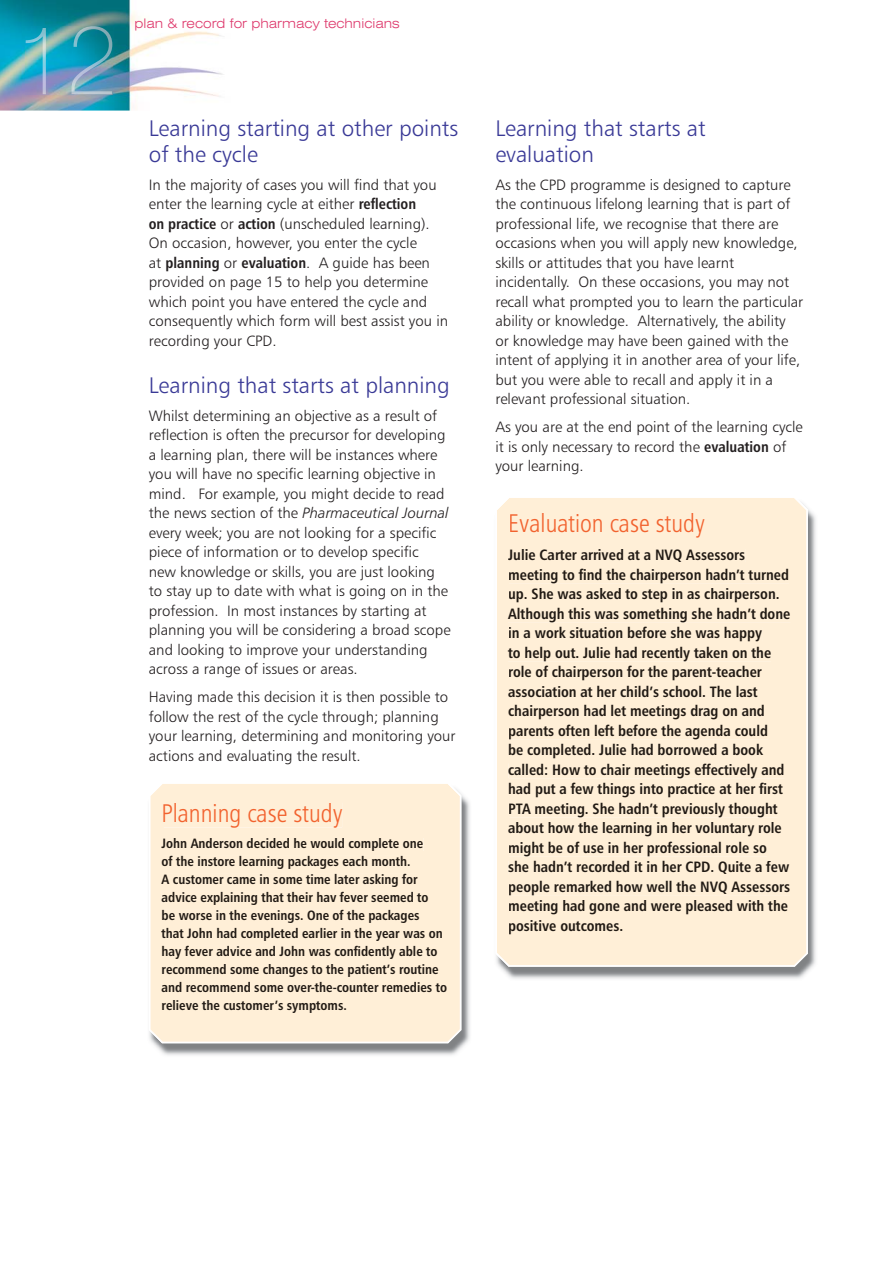
<style>
.page{position:relative;width:893px;height:1263px;background:#fff}
.page>*{position:absolute;margin:0;border:0;box-sizing:border-box;transform-origin:0 0}
.t1{font:25.5px "Humanist 777 BT Light Condensed B";color:#f2622e}
.t2{font:22.5px/25.5px "Humanist 777 BT Light B";color:#393996}
.t3{font:15px/19.5px "Humanist 777 BT Light B";color:#231f20}
.t4{font:15px/19.5px "Humanist 777 BT Bold Condensed B";color:#211a14}
.t5{font:15px "Humanist 777 BT Light Italic B";color:#231f20}
.t6{font:13.5px/18px "Humanist 777 BT Bold Condensed B";color:#211a14}
.t7{font:300 expanded 13.2px "Swiss 721 BT";color:#de3a6d}
.s1{font-family:"Humanist 777 BT Bold Condensed B"}
.s2{font-family:"Humanist 777 BT Light B"}
</style>
<div class="page">
<img style="left:0;top:0;width:223px;height:111px">
<img style="left:26px;top:26px;width:86px;height:68px">
<img style="left:153px;top:794px;width:317px;height:261px">
<div style="left:149px;top:784px;width:312px;height:259px;background:#ffefd7"></div>
<img style="left:500px;top:509px;width:316px;height:470px">
<div style="left:496px;top:498px;width:312px;height:469px;background:#ffefd7"></div>
<p class="t7" style="left:135px;top:17px;width:267px">plan &amp; record for pharmacy technicians</p>
<h2 class="t2" style="left:149px;top:117px;width:311px">Learning starting at other points of the cycle</h2>
<p class="t3" style="left:149px;top:176px;width:301px">In the majority of cases you will find that you enter the learning cycle at either <span class="s1">reflection<br>on practice</span> or <span class="s1">action</span> (unscheduled learning).<br>On occasion, however, you enter the cycle<br>at <span class="s1">planning</span> or <span class="s1">evaluation</span>. A guide has been provided on page 15 to help you determine which point you have entered the cycle and consequently which form will best assist you in recording your CPD.</p>
<h2 class="t2" style="left:149px;top:373px;width:302px">Learning that starts at planning</h2>
<p class="t3" style="left:149px;top:406px;width:298px">Whilst determining an objective as a result of reflection is often the precursor for developing a learning plan, there will be instances where you will have no specific learning objective in mind. For example, you might decide to read</p>
<p class="t5" style="left:149px;top:505px;width:301px"><span class="s2">the news section of the</span> Pharmaceutical Journal</p>
<p class="t3" style="left:149px;top:523px;width:303px">every week; you are not looking for a specific piece of information or to develop specific<br>new knowledge or skills, you are just looking to stay up to date with what is going on in the profession. In most instances by starting at planning you will be considering a broad scope and looking to improve your understanding across a range of issues or areas.</p>
<p class="t3" style="left:149px;top:688px;width:308px">Having made this decision it is then possible to follow the rest of the cycle through; planning your learning, determining and monitoring your actions and evaluating the result.</p>
<h1 class="t1" style="left:162px;top:800px;width:183px">Planning case study</h1>
<p class="t6" style="left:162px;top:835px;width:287px">John Anderson decided he would complete one<br>of the instore learning packages each month.<br>A customer came in some time later asking for advice explaining that their hav fever seemed to<br>be worse in the evenings. One of the packages<br>that John had completed earlier in the year was on hay fever advice and John was confidently able to recommend some changes to the patient’s routine and recommend some over-the-counter remedies to relieve the customer’s symptoms.</p>
<h2 class="t2" style="left:495px;top:117px;width:212px">Learning that starts at evaluation</h2>
<p class="t3" style="left:495px;top:176px;width:309px">As the CPD programme is designed to capture the continuous lifelong learning that is part of professional life, we recognise that there are occasions when you will apply new knowledge, skills or attitudes that you have learnt incidentally. On these occasions, you may not recall what prompted you to learn the particular ability or knowledge. Alternatively, the ability<br>or knowledge may have been gained with the intent of applying it in another area of your life, but you were able to recall and apply it in a relevant professional situation.</p>
<p class="t3" style="left:495px;top:418px;width:309px">As you are at the end point of the learning cycle it is only necessary to record the <span class="s1">evaluation</span> of your learning.</p>
<h1 class="t1" style="left:508px;top:511px;width:198px">Evaluation case study</h1>
<p class="t4" style="left:508px;top:546px;width:284px">Julie Carter arrived at a NVQ Assessors meeting to find the chairperson hadn’t turned up. She was asked to step in as chairperson.<br>Although this was something she hadn’t done in a work situation before she was happy<br>to help out. Julie had recently taken on the role of chairperson for the parent-teacher association at her child’s school. The last chairperson had let meetings drag on and parents often left before the agenda could<br>be completed. Julie had borrowed a book called: How to chair meetings effectively and had put a few things into practice at her first PTA meeting. She hadn’t previously thought about how the learning in her voluntary role might be of use in her professional role so she hadn’t recorded it in her CPD. Quite a few people remarked how well the NVQ Assessors meeting had gone and were pleased with the positive outcomes.</p>
</div>
